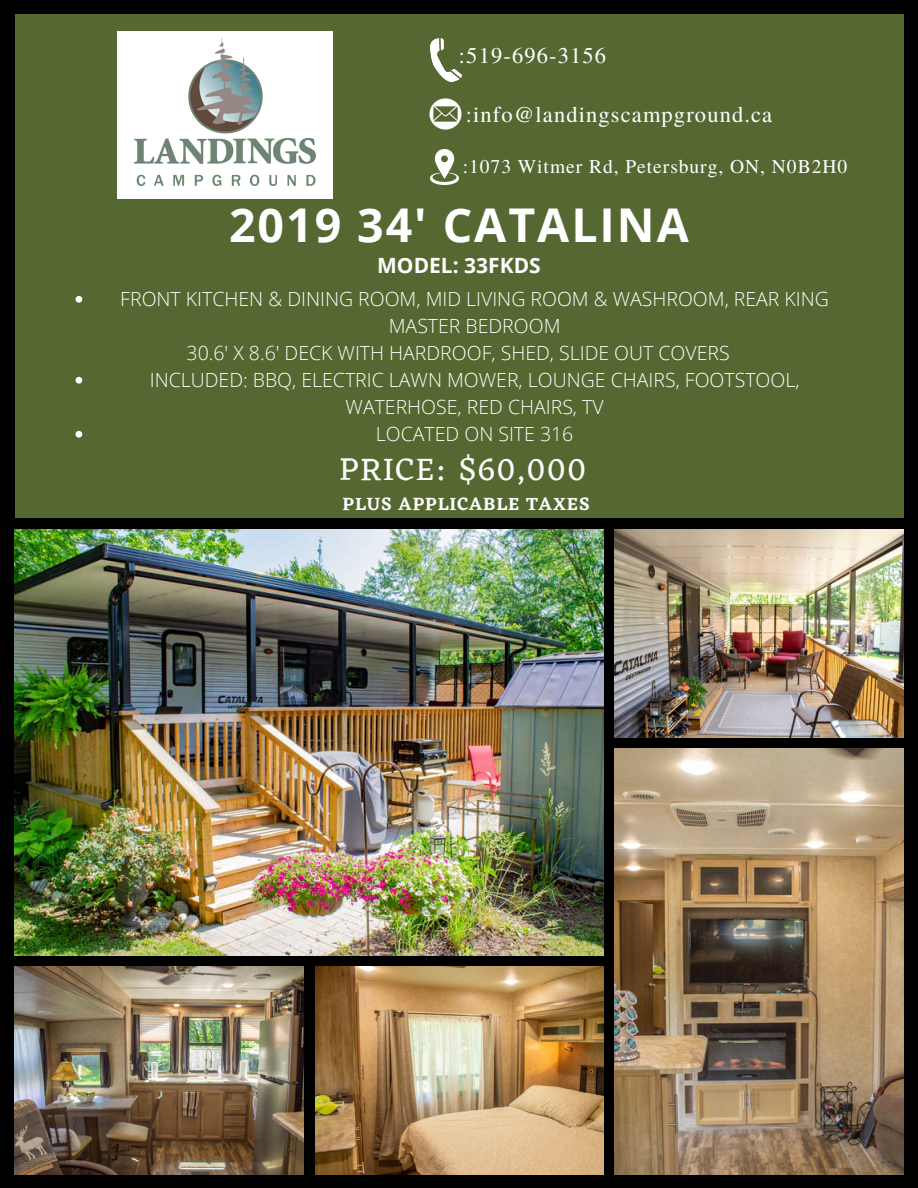
<style>
.page{position:relative;width:918px;height:1188px;background:#000}
.page>*{position:absolute;margin:0;border:0;box-sizing:border-box;transform-origin:0 0}
.t1{font:700 46.5px "Open Sans";letter-spacing:.045em;color:#fff}
.t2{font:33px "Eczar";letter-spacing:.05em;color:#fff}
.t3{font:22.5px "Te X Gyre Termes";letter-spacing:.05em;color:#fff}
.t4{font:700 21px "Open Sans";color:#fff}
.t5{font:300 19.5px/27px "Open Sans";color:#fff;text-align:center}
.t6{font:19.5px "Te X Gyre Termes";letter-spacing:.05em;color:#fff}
.t7{font:600 18.3px "Eczar";letter-spacing:.05em;color:#fff}
</style>
<div class="page">
<img style="left:15px;top:529px;width:588px;height:427px">
<img style="left:614px;top:529px;width:290px;height:208px">
<img style="left:614px;top:749px;width:290px;height:426px">
<img style="left:15px;top:967px;width:289px;height:208px">
<img style="left:315px;top:967px;width:288px;height:208px">
<div style="left:15px;top:14px;width:888px;height:504px;background:#556831"></div>
<svg style="left:76px;top:296px;width:6px;height:7px"></svg>
<svg style="left:76px;top:377px;width:6px;height:7px"></svg>
<svg style="left:76px;top:431px;width:6px;height:7px"></svg>
<img style="left:430px;top:150px;width:28px;height:35px">
<img style="left:429px;top:98px;width:33px;height:32px">
<img style="left:430px;top:38px;width:32px;height:43px">
<div style="left:117px;top:31px;width:216px;height:167px;background:#fff"></div>
<img style="left:135px;top:38px;width:181px;height:148px">
<p class="t3" style="left:459px;top:39px;width:149px">:519-696-3156</p>
<p class="t3" style="left:466px;top:99px;width:308px">:info@landingscampground.ca</p>
<p class="t6" style="left:463px;top:153px;width:386px">:1073 Witmer Rd, Petersburg, ON, N0B2H0</p>
<p class="t1" style="left:229px;top:193px;width:461px">2019 34' CATALINA</p>
<p class="t4" style="left:377px;top:251px;width:165px">MODEL: 33FKDS</p>
<p class="t5" style="left:120px;top:285px;width:710px">FRONT KITCHEN &amp; DINING ROOM, MID LIVING ROOM &amp; WASHROOM, REAR KING<br>MASTER BEDROOM</p>
<p class="t5" style="left:150px;top:366px;width:651px">INCLUDED: BBQ, ELECTRIC LAWN MOWER, LOUNGE CHAIRS, FOOTSTOOL,<br>WATERHOSE, RED CHAIRS, TV</p>
<p class="t5" style="left:376px;top:420px;width:199px">LOCATED ON SITE 316</p>
<p class="t5" style="left:187px;top:339px;width:545px">30.6' X 8.6' DECK WITH HARDROOF, SHED, SLIDE OUT COVERS</p>
<p class="t2" style="left:340px;top:450px;width:248px">PRICE: $60,000</p>
<p class="t7" style="left:343px;top:493px;width:249px">PLUS APPLICABLE TAXES</p>
</div>
